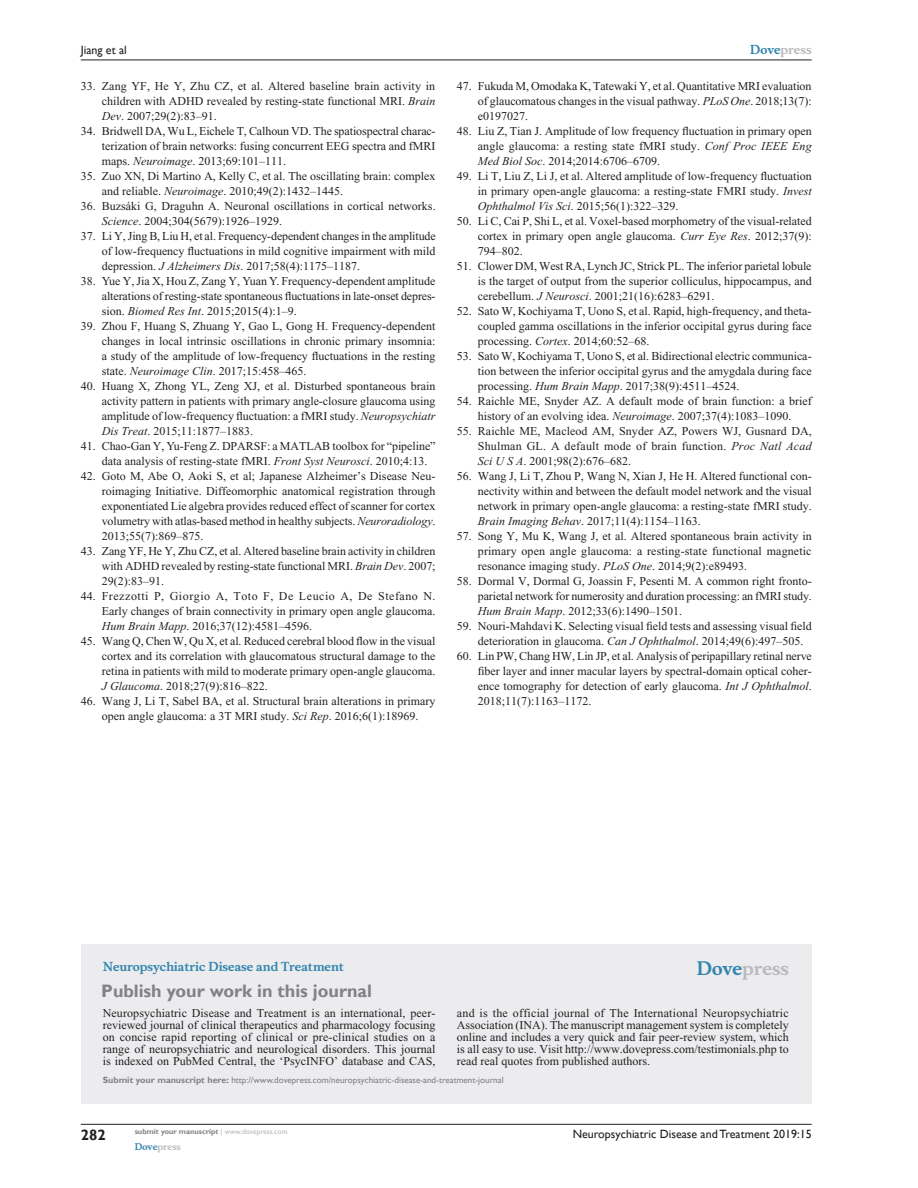
<style>
.page{position:relative;width:918px;height:1188px;background:#fff}
.page>*{position:absolute;margin:0;border:0;box-sizing:border-box;transform-origin:0 0}
.t1{font:700 18px "Gill Sans";color:#808285}
.t2{font:700 18px "Musee";color:#b8b9bc}
.t3{font:700 15px "Gill Sans";color:#231f20}
.RefNL2{font:12px/15px "Times New Roman";color:#231f20;text-align:justify}
.t4{font:12px "Gill Sans";color:#231f20}
.t5{font:700 12px "Musee";color:#3485ae}
.t6{font:700 12px "Musee";color:#b8b9bc}
.t7{font:9px "Gill Sans";color:#808285}
.t8{font:700 9px "Musee";color:#b8b9bc}
.t9{font:700 7.5px "Gill Sans";color:#808285}
.s1{font-style:italic}
.s2{color:#3485ae}
.s3{font-weight:700}
.s4{font-weight:400;color:#b8b9bc}
</style>
<div class="page">
<div style="left:81px;top:944px;width:731px;height:159px;background:#ececee"></div>
<hr style="left:81px;top:1124px;width:731px;height:1px;background:#231f20">
<hr style="left:81px;top:60px;width:731px;height:1px;background:#231f20">
<p class="t4" style="left:81px;top:43px;width:48px">Jiang et al</p>
<p class="RefNL2" style="left:102px;top:79px;width:335px;text-indent:-21px">33. Zang YF, He Y, Zhu CZ, et al. Altered baseline brain activity in children with ADHD revealed by resting-state functional MRI. <span class="s1">Brain Dev</span>. 2007;29(2):83–91.</p>
<p class="RefNL2" style="left:102px;top:124px;width:335px;text-indent:-21px">34. Bridwell DA, Wu L, Eichele T, Calhoun VD. The spatiospectral charac&shy;terization of brain networks: fusing concurrent EEG spectra and fMRI maps. <span class="s1">Neuroimage</span>. 2013;69:101–111.</p>
<p class="RefNL2" style="left:102px;top:169px;width:335px;text-indent:-21px">35. Zuo XN, Di Martino A, Kelly C, et al. The oscillating brain: complex and reliable. <span class="s1">Neuroimage</span>. 2010;49(2):1432–1445.</p>
<p class="RefNL2" style="left:102px;top:199px;width:335px;text-indent:-21px">36. Buzsáki G, Draguhn A. Neuronal oscillations in cortical networks.<br><span class="s1">Science</span>. 2004;304(5679):1926–1929.</p>
<p class="RefNL2" style="left:102px;top:229px;width:335px;text-indent:-21px">37. Li Y, Jing B, Liu H, et al. Frequency-dependent changes in the amplitude of low-frequency fluctuations in mild cognitive impairment with mild depression. <span class="s1">J Alzheimers Dis</span>. 2017;58(4):1175–1187.</p>
<p class="RefNL2" style="left:102px;top:274px;width:335px;text-indent:-21px">38. Yue Y, Jia X, Hou Z, Zang Y, Yuan Y. Frequency-dependent amplitude alterations of resting-state spontaneous fluctuations in late-onset depres&shy;sion. <span class="s1">Biomed Res Int</span>. 2015;2015(4):1–9.</p>
<p class="RefNL2" style="left:102px;top:319px;width:335px;text-indent:-21px">39. Zhou F, Huang S, Zhuang Y, Gao L, Gong H. Frequency-dependent changes in local intrinsic oscillations in chronic primary insomnia: a study of the amplitude of low-frequency fluctuations in the resting state. <span class="s1">Neuroimage Clin</span>. 2017;15:458–465.</p>
<p class="RefNL2" style="left:102px;top:379px;width:335px;text-indent:-21px">40. Huang X, Zhong YL, Zeng XJ, et al. Disturbed spontaneous brain activity pattern in patients with primary angle-closure glaucoma using amplitude of low-frequency fluctuation: a fMRI study. <span class="s1">Neuropsychiatr Dis Treat</span>. 2015;11:1877–1883.</p>
<p class="RefNL2" style="left:102px;top:439px;width:335px;text-indent:-21px">41. Chao-Gan Y, Yu-Feng Z. DPARSF: a MATLAB toolbox for “pipeline” data analysis of resting-state fMRI. <span class="s1">Front Syst Neurosci</span>. 2010;4:13.</p>
<p class="RefNL2" style="left:102px;top:469px;width:335px;text-indent:-21px">42. Goto M, Abe O, Aoki S, et al; Japanese Alzheimer’s Disease Neu&shy;roimaging Initiative. Diffeomorphic anatomical registration through exponentiated Lie algebra provides reduced effect of scanner for cortex volumetry with atlas-based method in healthy subjects. <span class="s1">Neuroradiology</span>.<br>2013;55(7):869–875.</p>
<p class="RefNL2" style="left:102px;top:544px;width:335px;text-indent:-21px">43. Zang YF, He Y, Zhu CZ, et al. Altered baseline brain activity in children with ADHD revealed by resting-state functional MRI. <span class="s1">Brain Dev</span>. 2007; 29(2):83–91.</p>
<p class="RefNL2" style="left:102px;top:589px;width:335px;text-indent:-21px">44. Frezzotti P, Giorgio A, Toto F, De Leucio A, De Stefano N.<br>Early changes of brain connectivity in primary open angle glaucoma.<br><span class="s1">Hum Brain Mapp</span>. 2016;37(12):4581–4596.</p>
<p class="RefNL2" style="left:102px;top:634px;width:335px;text-indent:-21px">45. Wang Q, Chen W, Qu X, et al. Reduced cerebral blood flow in the visual cortex and its correlation with glaucomatous structural damage to the retina in patients with mild to moderate primary open-angle glaucoma.<br><span class="s1">J Glaucoma</span>. 2018;27(9):816–822.</p>
<p class="RefNL2" style="left:81px;top:694px;width:356px;text-align:center">46. Wang J, Li T, Sabel BA, et al. Structural brain alterations in primary open angle glaucoma: a 3T MRI study. <span class="s1">Sci Rep</span>. 2016;6(1):18969.</p>
<p class="t6" style="left:750px;top:43px;width:63px"><span class="s2">Dove</span>press</p>
<p class="RefNL2" style="left:478px;top:79px;width:335px;text-indent:-21px">47. Fukuda M, Omodaka K, Tatewaki Y, et al. Quantitative MRI evaluation of glaucomatous changes in the visual pathway. <span class="s1">PLoS One</span>. 2018;13(7): e0197027.</p>
<p class="RefNL2" style="left:478px;top:124px;width:335px;text-indent:-21px">48. Liu Z, Tian J. Amplitude of low frequency fluctuation in primary open angle glaucoma: a resting state fMRI study. <span class="s1">Conf Proc IEEE Eng Med Biol Soc</span>. 2014;2014:6706–6709.</p>
<p class="RefNL2" style="left:478px;top:169px;width:335px;text-indent:-21px">49. Li T, Liu Z, Li J, et al. Altered amplitude of low-frequency fluctuation in primary open-angle glaucoma: a resting-state FMRI study. <span class="s1">Invest Ophthalmol Vis Sci</span>. 2015;56(1):322–329.</p>
<p class="RefNL2" style="left:478px;top:214px;width:335px;text-indent:-21px">50. Li C, Cai P, Shi L, et al. Voxel-based morphometry of the visual-related cortex in primary open angle glaucoma. <span class="s1">Curr Eye Res</span>. 2012;37(9):<br>794–802.</p>
<p class="RefNL2" style="left:478px;top:259px;width:335px;text-indent:-21px">51. Clower DM, West RA, Lynch JC, Strick PL. The inferior parietal lobule is the target of output from the superior colliculus, hippocampus, and cerebellum. <span class="s1">J Neurosci</span>. 2001;21(16):6283–6291.</p>
<p class="RefNL2" style="left:478px;top:304px;width:335px;text-indent:-21px">52. Sato W, Kochiyama T, Uono S, et al. Rapid, high-frequency, and theta&shy;coupled gamma oscillations in the inferior occipital gyrus during face processing. <span class="s1">Cortex</span>. 2014;60:52–68.</p>
<p class="RefNL2" style="left:478px;top:349px;width:335px;text-indent:-21px">53. Sato W, Kochiyama T, Uono S, et al. Bidirectional electric communica&shy;tion between the inferior occipital gyrus and the amygdala during face processing. <span class="s1">Hum Brain Mapp</span>. 2017;38(9):4511–4524.</p>
<p class="RefNL2" style="left:457px;top:394px;width:356px;text-align:center">54. Raichle ME, Snyder AZ. A default mode of brain function: a brief history of an evolving idea. <span class="s1">Neuroimage</span>. 2007;37(4):1083–1090.</p>
<p class="RefNL2" style="left:478px;top:424px;width:335px;text-indent:-21px">55. Raichle ME, Macleod AM, Snyder AZ, Powers WJ, Gusnard DA, Shulman GL. A default mode of brain function. <span class="s1">Proc Natl Acad Sci U S A</span>. 2001;98(2):676–682.</p>
<p class="RefNL2" style="left:478px;top:469px;width:335px;text-indent:-21px">56. Wang J, Li T, Zhou P, Wang N, Xian J, He H. Altered functional con&shy;nectivity within and between the default model network and the visual network in primary open-angle glaucoma: a resting-state fMRI study.<br><span class="s1">Brain Imaging Behav</span>. 2017;11(4):1154–1163.</p>
<p class="RefNL2" style="left:478px;top:529px;width:335px;text-indent:-21px">57. Song Y, Mu K, Wang J, et al. Altered spontaneous brain activity in primary open angle glaucoma: a resting-state functional magnetic resonance imaging study. <span class="s1">PLoS One</span>. 2014;9(2):e89493.</p>
<p class="RefNL2" style="left:478px;top:574px;width:336px;text-indent:-21px">58. Dormal V, Dormal G, Joassin F, Pesenti M. A common right fronto&shy;parietal network for numerosity and duration processing: an fMRI study.<br><span class="s1">Hum Brain Mapp</span>. 2012;33(6):1490–1501.</p>
<p class="RefNL2" style="left:478px;top:619px;width:335px;text-indent:-21px">59. Nouri-Mahdavi K. Selecting visual field tests and assessing visual field deterioration in glaucoma. <span class="s1">Can J Ophthalmol</span>. 2014;49(6):497–505.</p>
<p class="RefNL2" style="left:478px;top:649px;width:336px;text-indent:-21px">60. Lin PW, Chang HW, Lin JP, et al. Analysis of peripapillary retinal nerve fiber layer and inner macular layers by spectral-domain optical coher&shy;ence tomography for detection of early glaucoma. <span class="s1">Int J Ophthalmol</span>.<br>2018;11(7):1163–1172.</p>
<p class="t5" style="left:103px;top:959px;width:243px">Neuropsychiatric Disease and Treatment</p>
<h1 class="t1" style="left:101px;top:980px;width:272px">Publish your work in this journal</h1>
<h1 class="t2" style="left:697px;top:958px;width:94px"><span class="s2">Dove</span>press</h1>
<p class="RefNL2" style="left:103px;top:1007px;width:334px;line-height:12px">Neuropsychiatric Disease and Treatment is an international, peer&shy;reviewed journal of clinical therapeutics and pharmacology focusing on concise rapid reporting of clinical or pre-clinical studies on a range of neuropsychiatric and neurological disorders. This journal is indexed on PubMed Central, the ‘PsycINFO’ database and CAS,</p>
<p class="RefNL2" style="left:457px;top:1007px;width:333px;line-height:12px">and is the official journal of The International Neuropsychiatric Association (INA). The manuscript management system is completely online and includes a very quick and fair peer-review system, which is all easy to use. Visit http://www.dovepress.com/testimonials.php to read real quotes from published authors.</p>
<p class="t7" style="left:103px;top:1075px;width:402px"><span class="s3">Submit your manuscript here:</span> http://www.dovepress.com/neuropsychiatric-disease-and-treatment-journal</p>
<p class="t3" style="left:81px;top:1126px;width:26px">282</p>
<p class="t9" style="left:135px;top:1127px;width:154px">submit your manuscript <span class="s4">| www.dovepress.com</span></p>
<p class="t8" style="left:135px;top:1141px;width:48px"><span class="s2">Dove</span>press</p>
<p class="t4" style="left:573px;top:1127px;width:241px">Neuropsychiatric Disease and Treatment 2019:15</p>
</div>
